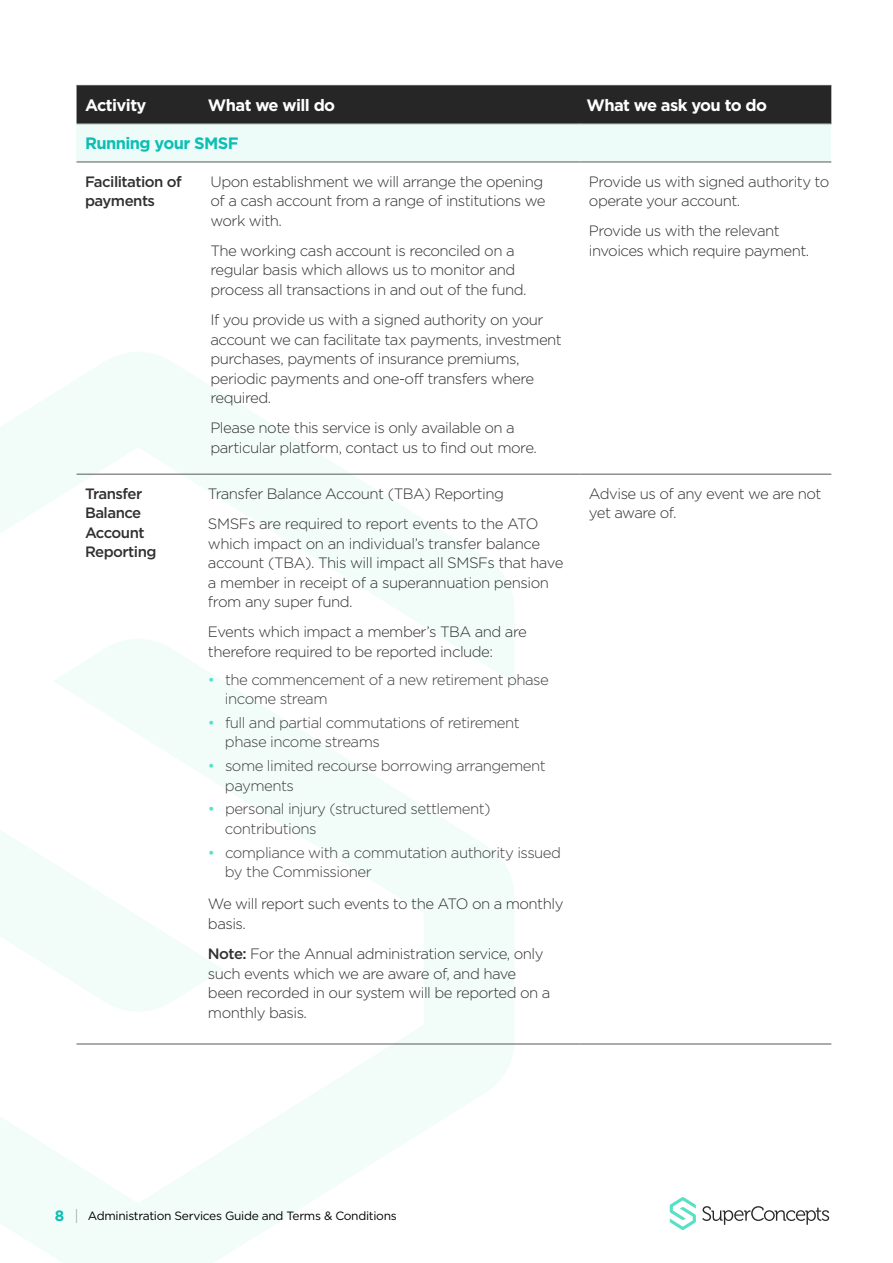
<style>
.page{position:relative;width:893px;height:1263px;background:#fff}
.page>*{position:absolute;margin:0;border:0;box-sizing:border-box;transform-origin:0 0}
.Body_text_1{font:700 16.5px "Gotham";letter-spacing:-.035em;color:#fff}
.Body_text_1-2{font:700 16.5px "Gotham";letter-spacing:-.035em;color:#0dbeb3}
.Table_body_text_1{font:300 15px/19.5px "Gotham";letter-spacing:-.035em;color:#312f30}
.Table_bullets{font:300 15px/19.5px "Gotham";letter-spacing:-.035em;color:#3e3e3f}
.Body_text_1-3{font:500 15px/19.5px "Gotham";letter-spacing:-.035em;color:#312f30}
.table_body{font:300 15px/19.5px "Gotham";letter-spacing:-.035em;color:#312f30}
.Body_text_1-4{font:300 15px/19.5px "Gotham";letter-spacing:-.035em;color:#312f30}
.t1{font:12px "Gotham";letter-spacing:-.025em;color:#000}
.s1{font-weight:400;color:#5ae1c7}
.s2{font-weight:500}
.s3{font-weight:700;font-size:15px;color:#0dbeb3}
.s4{font-weight:300;font-size:15px;color:#939598}
</style>
<div class="page">
<svg style="left:0;top:352px;width:514px;height:287px"></svg>
<svg style="left:0;top:639px;width:514px;height:624px"></svg>
<svg style="left:670px;top:1197px;width:26px;height:33px"></svg>
<svg style="left:702px;top:1206px;width:127px;height:19px"></svg>
<div style="left:77px;top:86px;width:754px;height:37px;background:#262626"></div>
<div style="left:77px;top:124px;width:754px;height:38px;background:#eefcf9"></div>
<hr style="left:77px;top:474px;width:125px;height:1px;background:#57585a">
<hr style="left:202px;top:474px;width:378px;height:1px;background:#57585a">
<hr style="left:580px;top:474px;width:251px;height:1px;background:#57585a">
<hr style="left:77px;top:85px;width:125px;height:1px;background:#57585a">
<hr style="left:202px;top:85px;width:378px;height:1px;background:#57585a">
<hr style="left:580px;top:85px;width:251px;height:1px;background:#57585a">
<hr style="left:77px;top:123px;width:125px;height:1px;background:#57585a">
<hr style="left:202px;top:123px;width:378px;height:1px;background:#57585a">
<hr style="left:580px;top:123px;width:251px;height:1px;background:#57585a">
<hr style="left:77px;top:162px;width:125px;height:1px;background:#57585a">
<hr style="left:202px;top:162px;width:378px;height:1px;background:#57585a">
<hr style="left:580px;top:162px;width:251px;height:1px;background:#57585a">
<hr style="left:77px;top:1043px;width:125px;height:1px;background:#57585a">
<hr style="left:202px;top:1043px;width:378px;height:1px;background:#57585a">
<hr style="left:580px;top:1043px;width:251px;height:1px;background:#57585a">
<p class="Body_text_1" style="left:85px;top:96px;width:63px">Activity</p>
<p class="Body_text_1" style="left:208px;top:96px;width:129px">What we will do</p>
<p class="Body_text_1" style="left:586px;top:96px;width:182px">What we ask you to do</p>
<p class="Body_text_1-2" style="left:85px;top:134px;width:155px">Running your SMSF</p>
<p class="Body_text_1-3" style="left:85px;top:171px;width:98px">Facilitation of payments</p>
<p class="Table_body_text_1" style="left:210px;top:171px;width:337px">Upon establishment we will arrange the opening of a cash account from a range of institutions we work with.</p>
<p class="Table_body_text_1" style="left:210px;top:241px;width:318px">The working cash account is reconciled on a regular basis which allows us to monitor and process all transactions in and out of the fund.</p>
<p class="Table_body_text_1" style="left:210px;top:310px;width:353px">If you provide us with a signed authority on your account we can facilitate tax payments, investment purchases, payments of insurance premiums, periodic payments and one-off transfers where required.</p>
<p class="Table_body_text_1" style="left:210px;top:418px;width:328px">Please note this service is only available on a particular platform, contact us to find out more.</p>
<p class="Table_body_text_1" style="left:589px;top:171px;width:242px">Provide us with signed authority to operate your account.</p>
<p class="table_body" style="left:589px;top:221px;width:222px">Provide us with the relevant invoices which require payment.</p>
<p class="Body_text_1-3" style="left:85px;top:484px;width:73px">Transfer<br>Balance<br>Account<br>Reporting</p>
<p class="Table_body_text_1" style="left:208px;top:484px;width:297px">Transfer Balance Account (TBA) Reporting</p>
<p class="Table_body_text_1" style="left:208px;top:514px;width:357px">SMSFs are required to report events to the ATO which impact on an individual’s transfer balance account (TBA). This will impact all SMSFs that have a member in receipt of a superannuation pension from any super fund.</p>
<p class="Table_body_text_1" style="left:208px;top:622px;width:320px">Events which impact a member’s TBA and are therefore required to be reported include:</p>
<p class="Table_bullets" style="left:225px;top:669px;width:325px;text-indent:-17px"><span class="s1">•</span> the commencement of a new retirement phase income stream</p>
<p class="Table_bullets" style="left:225px;top:713px;width:296px;text-indent:-17px"><span class="s1">•</span> full and partial commutations of retirement phase income streams</p>
<p class="Table_bullets" style="left:225px;top:756px;width:322px;text-indent:-17px"><span class="s1">•</span> some limited recourse borrowing arrangement payments</p>
<p class="Table_bullets" style="left:225px;top:799px;width:267px;text-indent:-17px"><span class="s1">•</span> personal injury (structured settlement) contributions</p>
<p class="Table_bullets" style="left:225px;top:842px;width:338px;text-indent:-17px"><span class="s1">•</span> compliance with a commutation authority issued by the Commissioner</p>
<p class="Table_body_text_1" style="left:208px;top:894px;width:357px">We will report such events to the ATO on a monthly basis.</p>
<p class="Table_body_text_1" style="left:208px;top:944px;width:344px"><span class="s2">Note:</span> For the Annual administration service, only such events which we are aware of, and have been recorded in our system will be reported on a monthly basis.</p>
<p class="Body_text_1-4" style="left:589px;top:484px;width:234px">Advise us of any event we are not yet aware of.</p>
<p class="t1" style="left:55px;top:1208px;width:344px"><span class="s3">8</span> <span class="s4">|</span> Administration Services Guide and Terms &amp; Conditions</p>
</div>
